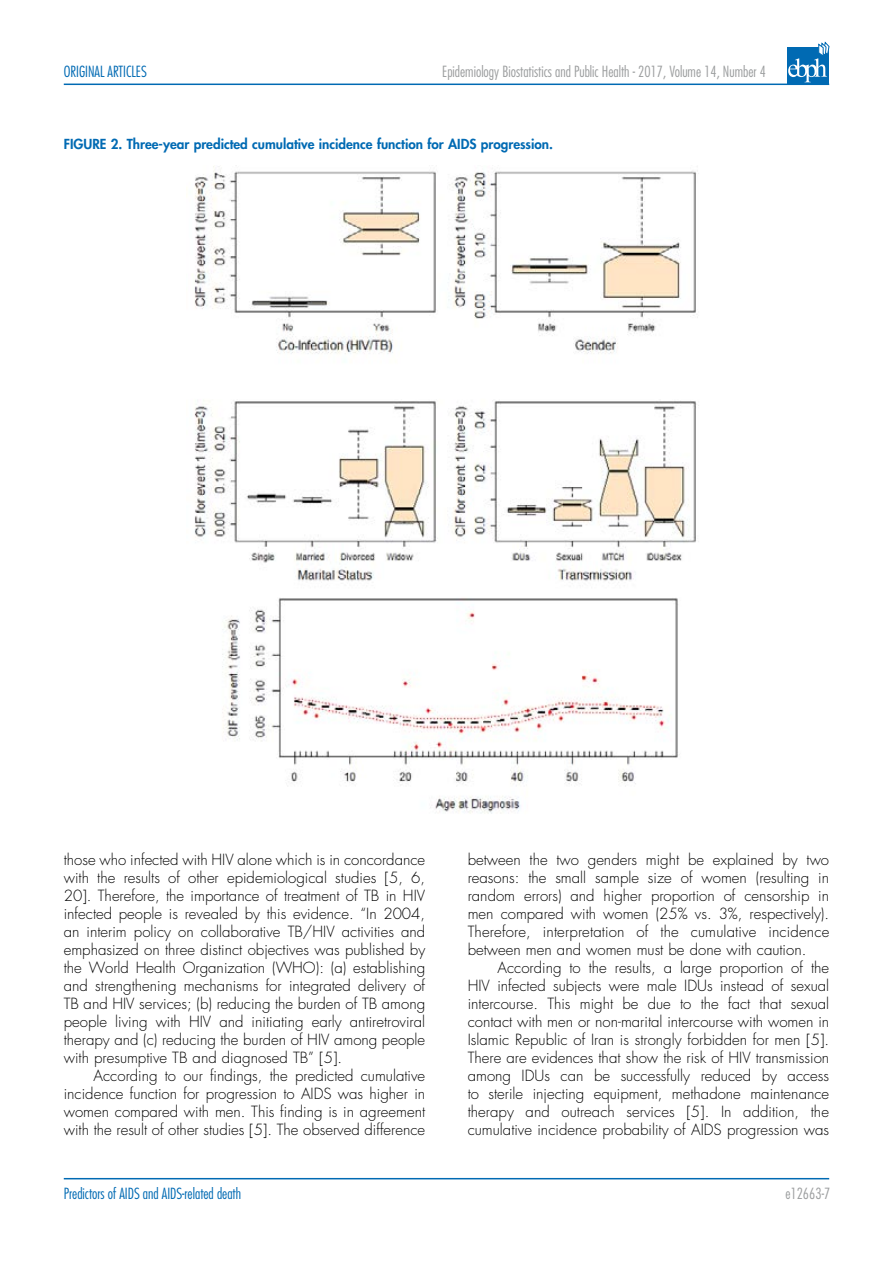
<style>
.page{position:relative;width:893px;height:1263px;background:#fff}
.page>*{position:absolute;margin:0;border:0;box-sizing:border-box;transform-origin:0 0}
.t1{font:300 15px/18px "Futura Std";color:#000;text-align:justify}
.t2{font:300 condensed 15px "Futura Std";color:#9c9e9f}
.t3{font:300 condensed 15px "Futura Std";color:#006ab3}
.t4{font:800 13.5px "Futura Std";color:#006ab3}
</style>
<div class="page">
<hr style="left:64px;top:84px;width:765px;height:1px;background:#006ab3">
<hr style="left:64px;top:1178px;width:765px;height:1px;background:#006ab3">
<svg style="left:787px;top:47px;width:42px;height:37px"></svg>
<svg style="left:788px;top:42px;width:41px;height:40px"></svg>
<img style="left:194px;top:166px;width:505px;height:648px">
<p class="t3" style="left:64px;top:62px;width:85px">ORIGINAL ARTICLES</p>
<p class="t2" style="left:442px;top:62px;width:325px">Epidemiology Biostatistics and Public Health - 2017, Volume 14, Number 4</p>
<p class="t4" style="left:64px;top:135px;width:491px">FIGURE 2. Three-year predicted cumulative incidence function for AIDS progression.</p>
<p class="t1" style="left:64px;top:851px;width:363px">those who infected with HIV alone which is in concordance with the results of other epidemiological studies [5, 6, 20]. Therefore, the importance of treatment of TB in HIV infected people is revealed by this evidence. “In 2004, an interim policy on collaborative TB/HIV activities and emphasized on three distinct objectives was published by the World Health Organization (WHO): (a) establishing and strengthening mechanisms for integrated delivery of TB and HIV services; (b) reducing the burden of TB among people living with HIV and initiating early antiretroviral therapy and (c) reducing the burden of HIV among people with presumptive TB and diagnosed TB” [5].</p>
<p class="t1" style="left:64px;top:1067px;width:363px;text-indent:30px">According to our findings, the predicted cumulative incidence function for progression to AIDS was higher in women compared with men. This finding is in agreement with the result of other studies [5]. The observed difference</p>
<p class="t3" style="left:64px;top:1184px;width:179px">Predictors of AIDS and AIDS-related death</p>
<p class="t1" style="left:468px;top:851px;width:363px">between the two genders might be explained by two reasons: the small sample size of women (resulting in random errors) and higher proportion of censorship in men compared with women (25% vs. 3%, respectively).<br>Therefore, interpretation of the cumulative incidence between men and women must be done with caution.</p>
<p class="t1" style="left:468px;top:959px;width:363px;text-indent:30px">According to the results, a large proportion of the HIV infected subjects were male IDUs instead of sexual intercourse. This might be due to the fact that sexual contact with men or non-marital intercourse with women in Islamic Republic of Iran is strongly forbidden for men [5].<br>There are evidences that show the risk of HIV transmission among IDUs can be successfully reduced by access to sterile injecting equipment, methadone maintenance therapy and outreach services [5]. In addition, the cumulative incidence probability of AIDS progression was</p>
<p class="t2" style="left:785px;top:1184px;width:46px">e12663-7</p>
</div>
